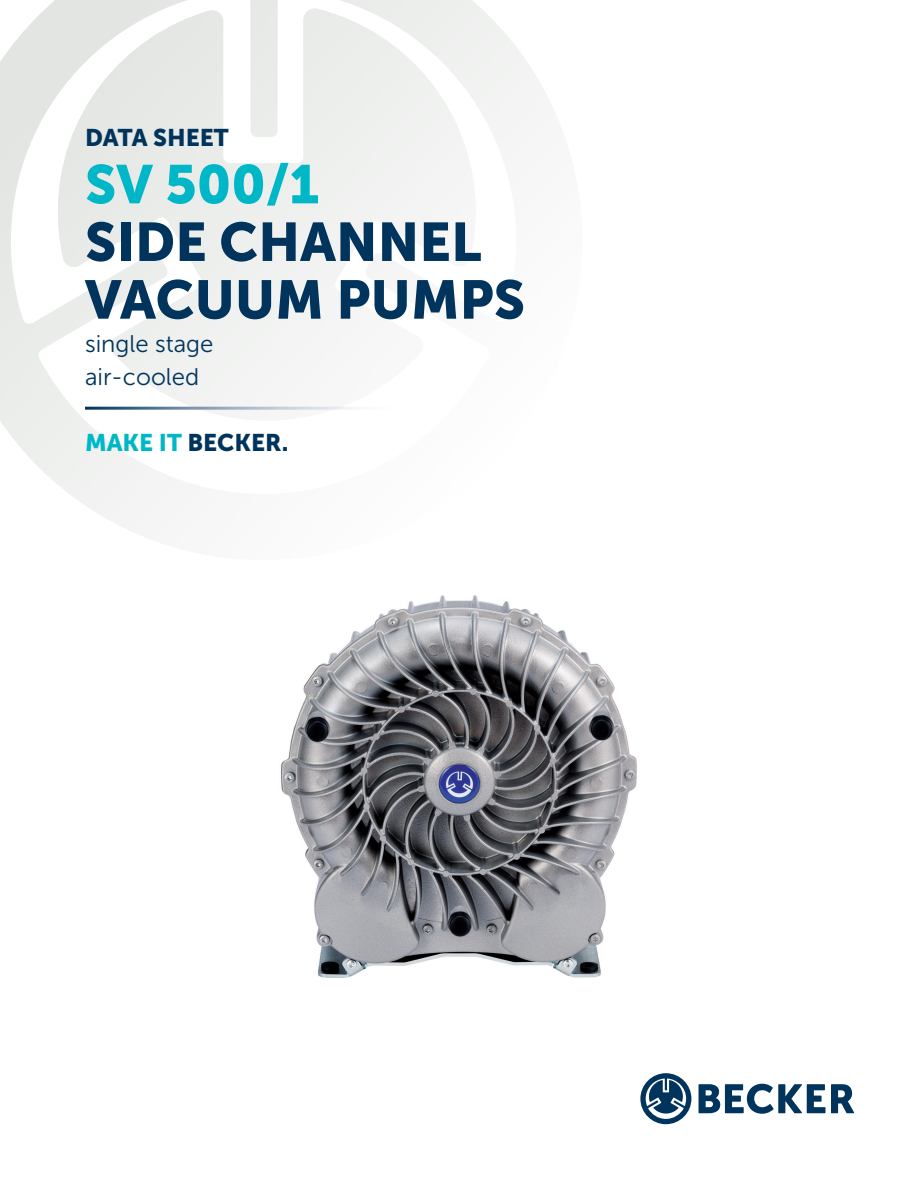
<style>
.page{position:relative;width:918px;height:1188px;background:#fff}
.page>*{position:absolute;margin:0;border:0;box-sizing:border-box;transform-origin:0 0}
.t1{font:54px/57.8px "Museo Sans 900";color:#00345c}
.t2{font:54px "Museo Sans 900";color:#00b7c7}
.t3{font:24px "Museo Sans 900";color:#00345c}
.t4{font:24px/33px "Museo Sans 300";color:#00345c}
.s1{color:#00b7c7}
</style>
<div class="page">
<svg style="left:0;top:0;width:554px;height:539px"></svg>
<svg style="left:699px;top:1084px;width:155px;height:30px"></svg>
<svg style="left:640px;top:1073px;width:51px;height:51px"></svg>
<hr style="left:85px;top:407px;width:319px;height:3px;background:#fff">
<img style="left:281px;top:595px;width:356px;height:383px">
<p class="t3" style="left:85px;top:124px;width:145px">DATA SHEET</p>
<h1 class="t2" style="left:85px;top:154px;width:236px">SV 500/1</h1>
<h1 class="t1" style="left:85px;top:213px;width:442px">SIDE CHANNEL<br>VACUUM PUMPS</h1>
<p class="t4" style="left:85px;top:327px;width:130px">single stage air-cooled</p>
<p class="t3" style="left:85px;top:429px;width:205px"><span class="s1">MAKE IT</span> BECKER.</p>
</div>
